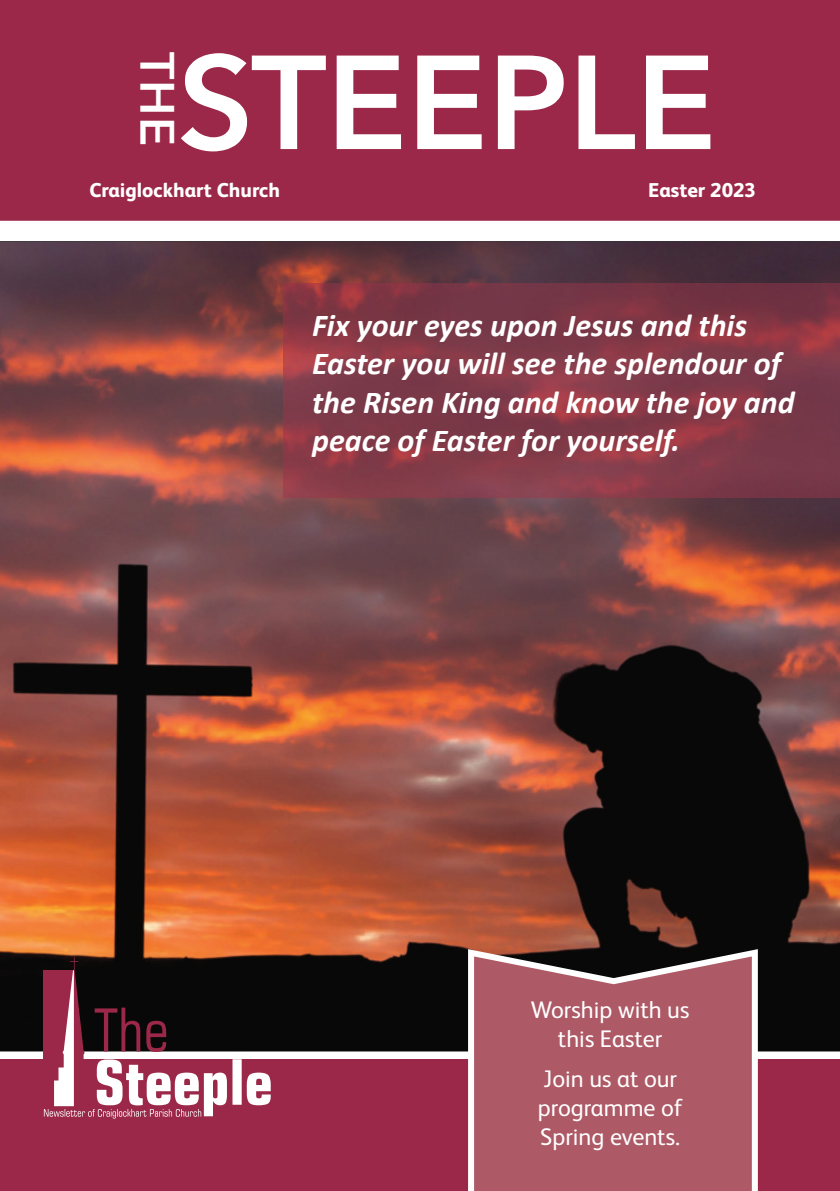
<style>
.page{position:relative;width:840px;height:1191px;background:#fff}
.page>*{position:absolute;margin:0;border:0;box-sizing:border-box;transform-origin:0 0}
.t1{font:600 132px "Avenir Next";color:#fff}
.t2{font:600 48px "Avenir Next";color:#fff}
.t3{font:italic 700 32px/38.4px "Calibri";color:#fff}
.t4{font:24px/28.8px "FS Albert";color:#fff;text-align:center}
.t5{font:800 20px "FS Albert";color:#fff}
</style>
<div class="page">
<img style="left:0;top:241px;width:839px;height:810px">
<div style="left:0;top:0;width:839px;height:221px;background:#9b2848"></div>
<div style="left:0;top:1059px;width:839px;height:132px;background:#9b2848"></div>
<img style="left:283px;top:283px;width:556px;height:214px">
<div style="left:43px;top:970px;width:30px;height:136px;background:#9b2848"></div>
<svg style="left:44px;top:957px;width:226px;height:161px"></svg>
<svg style="left:465px;top:945px;width:295px;height:246px;background:#a75e68"></svg>
<h2 class="t2" style="left:198px;top:52px;width:96px;rotate:90deg">THE</h2>
<h1 class="t1" style="left:177px;top:-10px;width:540px">STEEPLE</h1>
<p class="t5" style="left:89px;top:176px;width:192px">Craiglockhart Church</p>
<p class="t5" style="left:647px;top:176px;width:109px">Easter 2023</p>
<p class="t3" style="left:312px;top:306px;width:483px">Fix your eyes upon Jesus and this<br>Easter you will see the splendour of the Risen King and know the joy and peace of Easter for yourself.</p>
<p class="t4" style="left:530px;top:994px;width:160px">Worship with us this Easter</p>
<p class="t4" style="left:537px;top:1063px;width:146px;text-align:left">Join us at our programme of<br>Spring events.</p>
</div>
